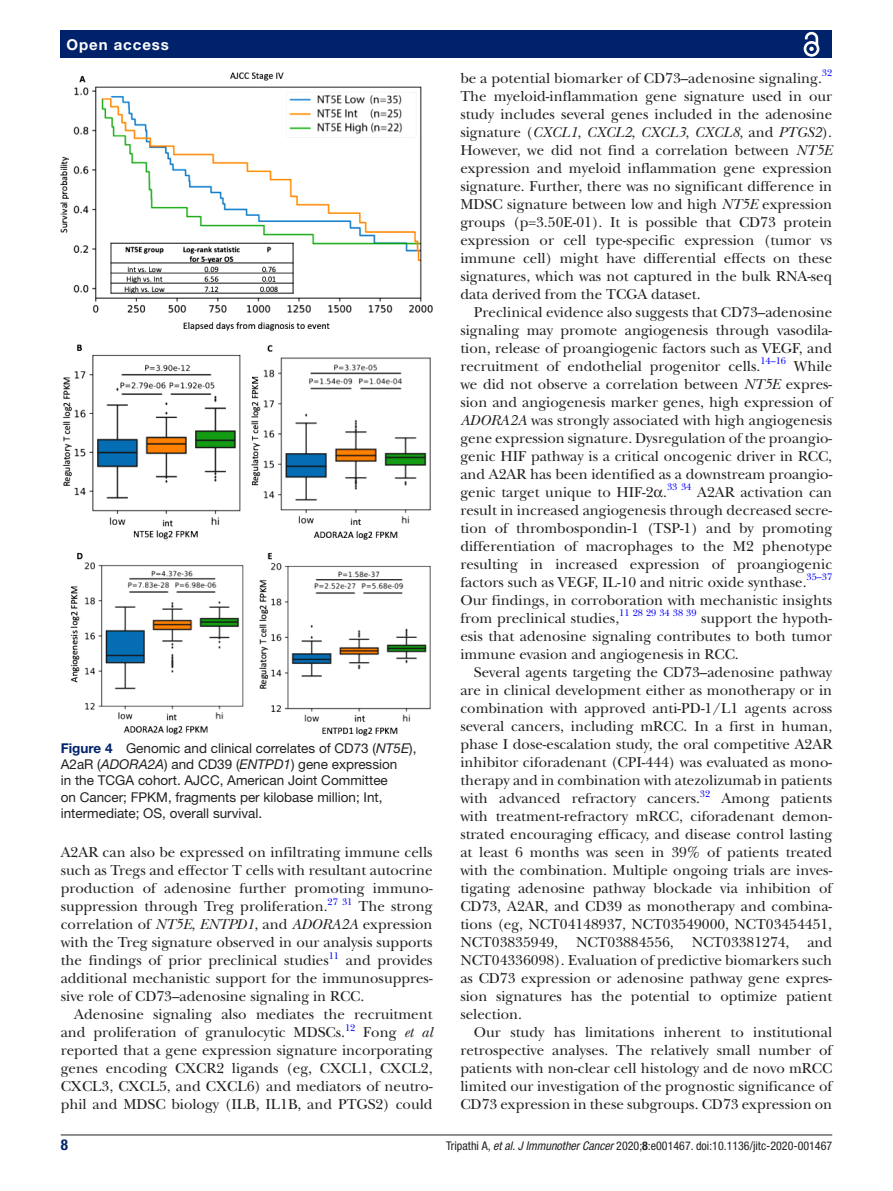
<style>
.page{position:relative;width:893px;height:1191px;background:#fff}
.page>*{position:absolute;margin:0;border:0;box-sizing:border-box;transform-origin:0 0}
.t1{font:15px/18px "New Baskerville";color:#231f20;text-align:justify}
.t2{font:700 15px "Helvetica Neue LT Std";letter-spacing:.065em;color:#fff}
.t3{font:700 condensed 15px "Helvetica Neue LT Std";color:#00226b}
.t4{font:13.5px/16.2px "Helvetica Neue LT Std";color:#231f20}
.t5{font:condensed 12px "Helvetica Neue LT Std";color:#231f20}
.t6{font:9.9px "New Baskerville";color:#00f}
.s1{font-weight:700;color:#00226b}
.s2{font-style:italic}
.s3{font-weight:700}
</style>
<div class="page">
<hr style="left:61px;top:1134px;width:771px;height:1px;background:#231f20">
<div style="left:61px;top:31px;width:771px;height:27px;background:#00226b"></div>
<svg style="left:803px;top:31px;width:17px;height:26px"></svg>
<img style="left:61px;top:73px;width:372px;height:662px">
<p class="t2" style="left:66px;top:35px;width:104px">Open access</p>
<p class="t4" style="left:61px;top:740px;width:357px"><span class="s1">Figure 4</span> Genomic and clinical correlates of CD73 (<span class="s2">NT5E</span>), A2aR (<span class="s2">ADORA2A</span>) and CD39 (<span class="s2">ENTPD1</span>) gene expression<br>in the TCGA cohort. AJCC, American Joint Committee<br>on Cancer; FPKM, fragments per kilobase million; Int, intermediate; OS, overall survival.</p>
<p class="t1" style="left:61px;top:843px;width:373px">A2AR can also be expressed on infiltrating immune cells such as Tregs and effector T cells with resultant autocrine production of adenosine further promoting immuno&shy;suppression through Treg proliferation.</p>
<p class="t6" style="left:328px;top:895px;width:26px">27 31</p>
<p class="t1" style="left:61px;top:897px;width:373px;text-indent:298px">The strong correlation of <span class="s2">NT5E</span>, <span class="s2">ENTPD1</span>, and <span class="s2">ADORA2A</span> expression with the Treg signature observed in our analysis supports the findings of prior preclinical studies</p>
<p class="t6" style="left:329px;top:949px;width:12px">11</p>
<p class="t1" style="left:61px;top:951px;width:373px;text-indent:285px">and provides additional mechanistic support for the immunosuppres&shy;sive role of CD73–adenosine signaling in RCC.</p>
<p class="t1" style="left:61px;top:1005px;width:373px;text-indent:13px">Adenosine signaling also mediates the recruitment and proliferation of granulocytic MDSCs.</p>
<p class="t6" style="left:345px;top:1021px;width:12px">12</p>
<p class="t1" style="left:61px;top:1023px;width:373px;text-indent:302px">Fong <span class="s2">et al </span>reported that a gene expression signature incorporating genes encoding CXCR2 ligands (eg, CXCL1, CXCL2, CXCL3, CXCL5, and CXCL6) and mediators of neutro&shy;phil and MDSC biology (ILB, IL1B, and PTGS2) could</p>
<p class="t1" style="left:460px;top:69px;width:363px">be a potential biomarker of CD73–adenosine signaling.</p>
<p class="t6" style="left:822px;top:67px;width:12px">32</p>
<p class="t1" style="left:460px;top:87px;width:373px">The myeloid-inflammation gene signature used in our study includes several genes included in the adenosine signature (<span class="s2">CXCL1</span>, <span class="s2">CXCL2</span>, <span class="s2">CXCL3</span>, <span class="s2">CXCL8</span>, and <span class="s2">PTGS2</span>).<br>However, we did not find a correlation between <span class="s2">NT5E </span>expression and myeloid inflammation gene expression signature. Further, there was no significant difference in MDSC signature between low and high <span class="s2">NT5E</span> expression groups (p=3.50E-01). It is possible that CD73 protein expression or cell type-specific expression (tumor vs immune cell) might have differential effects on these signatures, which was not captured in the bulk RNA-seq data derived from the TCGA dataset.</p>
<p class="t1" style="left:460px;top:303px;width:373px;text-indent:14px">Preclinical evidence also suggests that CD73–adenosine signaling may promote angiogenesis through vasodila&shy;tion, release of proangiogenic factors such as VEGF, and recruitment of endothelial progenitor cells.</p>
<p class="t6" style="left:760px;top:355px;width:27px">14–16</p>
<p class="t1" style="left:460px;top:357px;width:373px;text-indent:333px">While we did not observe a correlation between <span class="s2">NT5E</span> expres&shy;sion and angiogenesis marker genes, high expression of <span class="s2">ADORA2A</span> was strongly associated with high angiogenesis gene expression signature. Dysregulation of the proangio&shy;genic HIF pathway is a critical oncogenic driver in RCC, and A2AR has been identified as a downstream proangio&shy;genic target unique to HIF-2 .<sup>33</sup> <sup>34</sup> A2AR activation can result in increased angiogenesis through decreased secre&shy;tion of thrombospondin-1 (TSP-1) and by promoting differentiation of macrophages to the M2 phenotype resulting in increased expression of proangiogenic factors such as VEGF, IL-10 and nitric oxide synthase.</p>
<p class="t6" style="left:807px;top:571px;width:27px">35–37</p>
<p class="t1" style="left:460px;top:591px;width:373px">Our findings, in corroboration with mechanistic insights from preclinical studies,</p>
<p class="t6" style="left:619px;top:607px;width:79px">11 28 29 34 38 39</p>
<p class="t1" style="left:460px;top:609px;width:373px;text-indent:241px">support the hypoth&shy;esis that adenosine signaling contributes to both tumor immune evasion and angiogenesis in RCC.</p>
<p class="t1" style="left:460px;top:663px;width:373px;text-indent:13px">Several agents targeting the CD73–adenosine pathway are in clinical development either as monotherapy or in combination with approved anti-PD-1/L1 agents across several cancers, including mRCC. In a first in human, phase I dose-escalation study, the oral competitive A2AR inhibitor ciforadenant (CPI-444) was evaluated as mono&shy;therapy and in combination with atezolizumab in patients with advanced refractory cancers.</p>
<p class="t6" style="left:700px;top:787px;width:12px">32</p>
<p class="t1" style="left:460px;top:789px;width:373px;text-indent:261px">Among patients with treatment-refractory mRCC, ciforadenant demon&shy;strated encouraging efficacy, and disease control lasting at least 6 months was seen in 39% of patients treated with the combination. Multiple ongoing trials are inves&shy;tigating adenosine pathway blockade via inhibition of CD73, A2AR, and CD39 as monotherapy and combina&shy;tions (eg, NCT04148937, NCT03549000, NCT03454451, NCT03835949, NCT03884556, NCT03381274, and NCT04336098). Evaluation of predictive biomarkers such as CD73 expression or adenosine pathway gene expres&shy;sion signatures has the potential to optimize patient selection.</p>
<p class="t1" style="left:460px;top:1023px;width:373px;text-indent:13px">Our study has limitations inherent to institutional retrospective analyses. The relatively small number of patients with non-clear cell histology and de novo mRCC limited our investigation of the prognostic significance of CD73 expression in these subgroups. CD73 expression on</p>
<p class="t3" style="left:61px;top:1135px;width:9px">8</p>
<p class="t5" style="left:446px;top:1138px;width:387px">Tripathi A, <span class="s2">et al</span>. <span class="s2">J Immunother Cancer</span> 2020;<span class="s3">8</span>:e001467. doi:10.1136/jitc-2020-001467</p>
</div>
